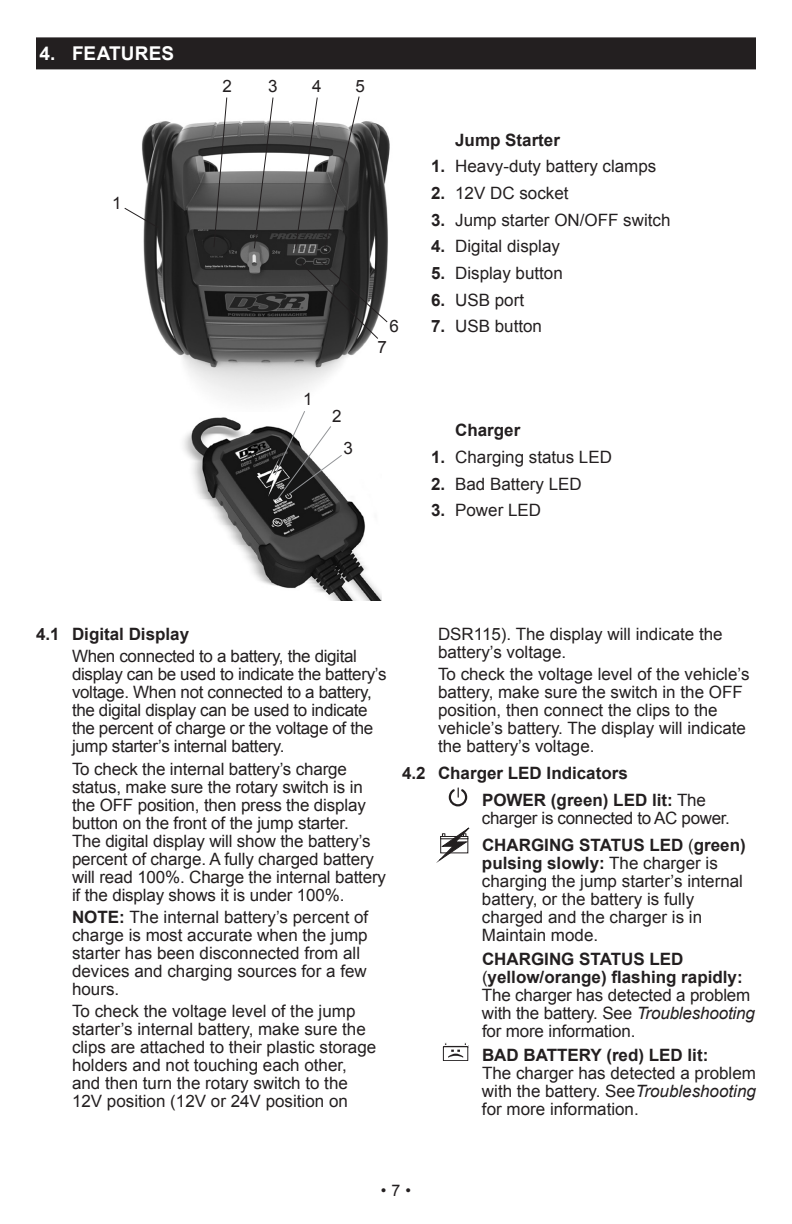
<style>
.page{position:relative;width:792px;height:1224px;background:#fff}
.page>*{position:absolute;margin:0;border:0;box-sizing:border-box;transform-origin:0 0}
.t1{font:700 19px "Arial";letter-spacing:.005em;color:#fff}
.No_bullet_copy_2col{font:17px/18px "Arial";color:#231f20}
.No_bullet_copy_2col-2{font:17px/18px "Arial";letter-spacing:-.02em;color:#231f20}
.t2{font:700 17px "Arial";color:#231f20}
.t3{font:16px "Arial";color:#231f20}
.s1{font-weight:700}
.s2{font-style:italic}
</style>
<div class="page">
<div style="left:36px;top:37px;width:720px;height:32px;background:#231f20"></div>
<img style="left:142px;top:120px;width:248px;height:279px">
<svg style="left:124px;top:207px;width:36px;height:22px"></svg>
<svg style="left:298px;top:260px;width:91px;height:80px;background:#484848"></svg>
<svg style="left:253px;top:97px;width:21px;height:153px"></svg>
<svg style="left:213px;top:97px;width:15px;height:151px"></svg>
<svg style="left:294px;top:96px;width:66px;height:154px"></svg>
<img style="left:183px;top:417px;width:198px;height:183px">
<svg style="left:274px;top:411px;width:69px;height:90px"></svg>
<svg style="left:449px;top:787px;width:18px;height:19px"></svg>
<svg style="left:436px;top:827px;width:34px;height:36px"></svg>
<svg style="left:444px;top:1043px;width:22px;height:15px"></svg>
<div style="left:443px;top:1046px;width:25px;height:15px;border:1px solid #231f20"></div>
<p class="t1" style="left:39px;top:41px;width:136px">4. FEATURES</p>
<p class="No_bullet_copy_2col" style="left:112px;top:194px;width:11px">1</p>
<p class="No_bullet_copy_2col" style="left:223px;top:78px;width:11px">2</p>
<p class="No_bullet_copy_2col" style="left:268px;top:78px;width:11px">3</p>
<p class="No_bullet_copy_2col" style="left:312px;top:78px;width:11px">4</p>
<p class="No_bullet_copy_2col" style="left:355px;top:78px;width:11px">5</p>
<p class="No_bullet_copy_2col" style="left:303px;top:390px;width:11px">1</p>
<p class="No_bullet_copy_2col" style="left:332px;top:407px;width:11px">2</p>
<p class="No_bullet_copy_2col" style="left:344px;top:439px;width:11px">3</p>
<p class="No_bullet_copy_2col" style="left:390px;top:317px;width:11px">6</p>
<p class="No_bullet_copy_2col" style="left:378px;top:339px;width:11px">7</p>
<p class="t2" style="left:455px;top:129px;width:106px">Jump Starter</p>
<p class="No_bullet_copy_2col" style="left:431px;top:158px;width:227px"><span class="s1">1.</span> Heavy-duty battery clamps</p>
<p class="No_bullet_copy_2col" style="left:431px;top:184px;width:139px"><span class="s1">2.</span> 12V DC socket</p>
<p class="No_bullet_copy_2col" style="left:431px;top:211px;width:241px"><span class="s1">3.</span> Jump starter ON/OFF switch</p>
<p class="No_bullet_copy_2col" style="left:431px;top:237px;width:130px"><span class="s1">4.</span> Digital display</p>
<p class="No_bullet_copy_2col" style="left:431px;top:264px;width:133px"><span class="s1">5.</span> Display button</p>
<p class="No_bullet_copy_2col" style="left:431px;top:291px;width:94px"><span class="s1">6.</span> USB port</p>
<p class="No_bullet_copy_2col" style="left:431px;top:317px;width:112px"><span class="s1">7.</span> USB button</p>
<p class="t2" style="left:455px;top:419px;width:67px">Charger</p>
<p class="No_bullet_copy_2col" style="left:431px;top:448px;width:182px"><span class="s1">1.</span> Charging status LED</p>
<p class="No_bullet_copy_2col" style="left:431px;top:475px;width:152px"><span class="s1">2.</span> Bad Battery LED</p>
<p class="No_bullet_copy_2col" style="left:431px;top:502px;width:111px"><span class="s1">3.</span> Power LED</p>
<p class="t2" style="left:36px;top:623px;width:155px">4.1 Digital Display</p>
<p class="No_bullet_copy_2col-2" style="left:72px;top:648px;width:316px">When connected to a battery, the digital display can be used to indicate the battery’s voltage. When not connected to a battery, the digital display can be used to indicate the percent of charge or the voltage of the jump starter’s internal battery.</p>
<p class="No_bullet_copy_2col" style="left:72px;top:760px;width:316px">To check the internal battery’s charge status, make sure the rotary switch is in the OFF position, then press the display button on the front of the jump starter.<br>The digital display will show the battery’s percent of charge. A fully charged battery will read 100%. Charge the internal battery if the display shows it is under 100%.</p>
<p class="No_bullet_copy_2col" style="left:72px;top:908px;width:298px"><span class="s1">NOTE:</span> The internal battery’s percent of charge is most accurate when the jump starter has been disconnected from all devices and charging sources for a few hours.</p>
<p class="No_bullet_copy_2col" style="left:72px;top:1003px;width:306px">To check the voltage level of the jump starter’s internal battery, make sure the clips are attached to their plastic storage holders and not touching each other, and then turn the rotary switch to the 12V position (12V or 24V position on</p>
<p class="No_bullet_copy_2col" style="left:438px;top:625px;width:286px">DSR115). The display will indicate the battery’s voltage.</p>
<p class="No_bullet_copy_2col" style="left:438px;top:666px;width:313px">To check the voltage level of the vehicle’s battery, make sure the switch in the OFF position, then connect the clips to the vehicle’s battery. The display will indicate the battery’s voltage.</p>
<p class="t2" style="left:402px;top:762px;width:227px">4.2 Charger LED Indicators</p>
<p class="No_bullet_copy_2col-2" style="left:482px;top:792px;width:250px"><span class="s1">POWER (green) LED lit:</span> The charger is connected to AC power.</p>
<p class="No_bullet_copy_2col" style="left:482px;top:837px;width:265px"><span class="s1">CHARGING STATUS LED</span> (<span class="s1">green) pulsing slowly:</span> The charger is charging the jump starter’s internal battery, or the battery is fully charged and the charger is in<br>Maintain mode.</p>
<p class="No_bullet_copy_2col" style="left:482px;top:950px;width:274px"><span class="s1">CHARGING STATUS LED </span>(<span class="s1">yellow/orange) flashing rapidly:<br></span>The charger has detected a problem with the battery. See <span class="s2">Troubleshooting </span>for more information.</p>
<p class="No_bullet_copy_2col" style="left:482px;top:1046px;width:275px"><span class="s1">BAD BATTERY (red) LED lit:<br></span>The charger has detected a problem with the battery. See<span class="s2">Troubleshooting </span>for more information.</p>
<p class="t3" style="left:381px;top:1180px;width:32px">•7•</p>
</div>
